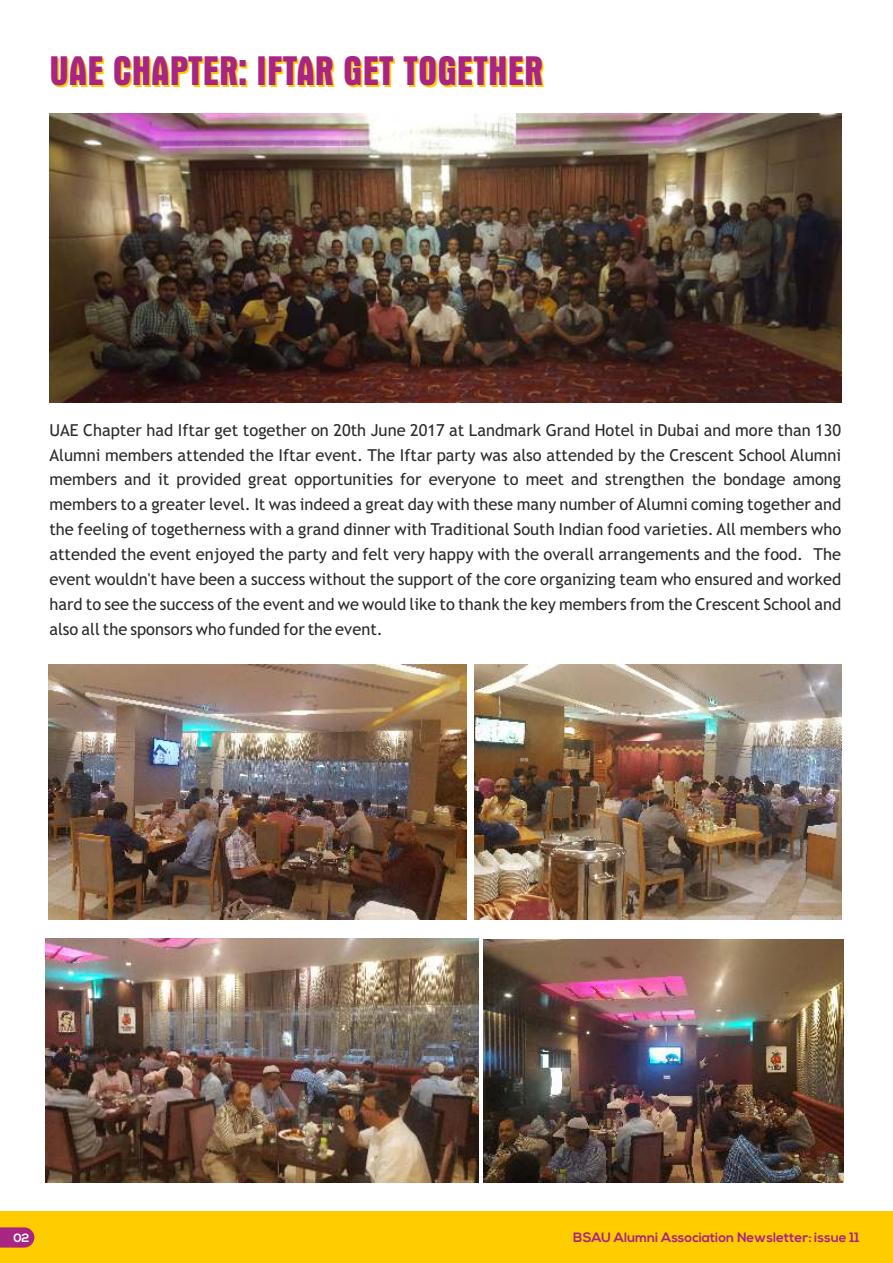
<style>
.page{position:relative;width:893px;height:1263px;background:#fff}
.page>*{position:absolute;margin:0;border:0;box-sizing:border-box;transform-origin:0 0}
.t1{font:700 condensed 42px "Aurora BT";color:#fc0}
.t2{font:16.5px/24.9px "Trebuchet MS";color:#2b2929;text-align:justify}
.t3{font:700 13.5px "Nexa";color:#a82682}
.t4{font:700 12px "Nexa";color:#fff}
</style>
<div class="page">
<div style="left:0;top:1212px;width:893px;height:51px;background:#fc0"></div>
<svg style="left:0;top:1227px;width:34px;height:20px"></svg>
<img style="left:48px;top:664px;width:418px;height:256px">
<img style="left:475px;top:664px;width:366px;height:255px">
<img style="left:46px;top:939px;width:433px;height:243px">
<img style="left:484px;top:939px;width:359px;height:243px">
<img style="left:49px;top:113px;width:792px;height:289px">
<h1 class="t1" style="left:51px;top:55px;width:495px">UAE CHAPTER: IFTAR GET TOGETHER</h1>
<p class="t2" style="left:49px;top:419px;width:793px">UAE Chapter had Iftar get together on 20th June 2017 at Landmark Grand Hotel in Dubai and more than 130<br>Alumni members attended the Iftar event. The Iftar party was also attended by the Crescent School Alumni members and it provided great opportunities for everyone to meet and strengthen the bondage among members to a greater level. It was indeed a great day with these many number of Alumni coming together and the feeling of togetherness with a grand dinner with Traditional South Indian food varieties. All members who attended the event enjoyed the party and felt very happy with the overall arrangements and the food. The event wouldn't have been a success without the support of the core organizing team who ensured and worked hard to see the success of the event and we would like to thank the key members from the Crescent School and also all the sponsors who funded for the event.</p>
<p class="t4" style="left:13px;top:1233px;width:17px">02</p>
<p class="t3" style="left:573px;top:1231px;width:288px">BSAU Alumni Association Newsletter: issue 11</p>
</div>
